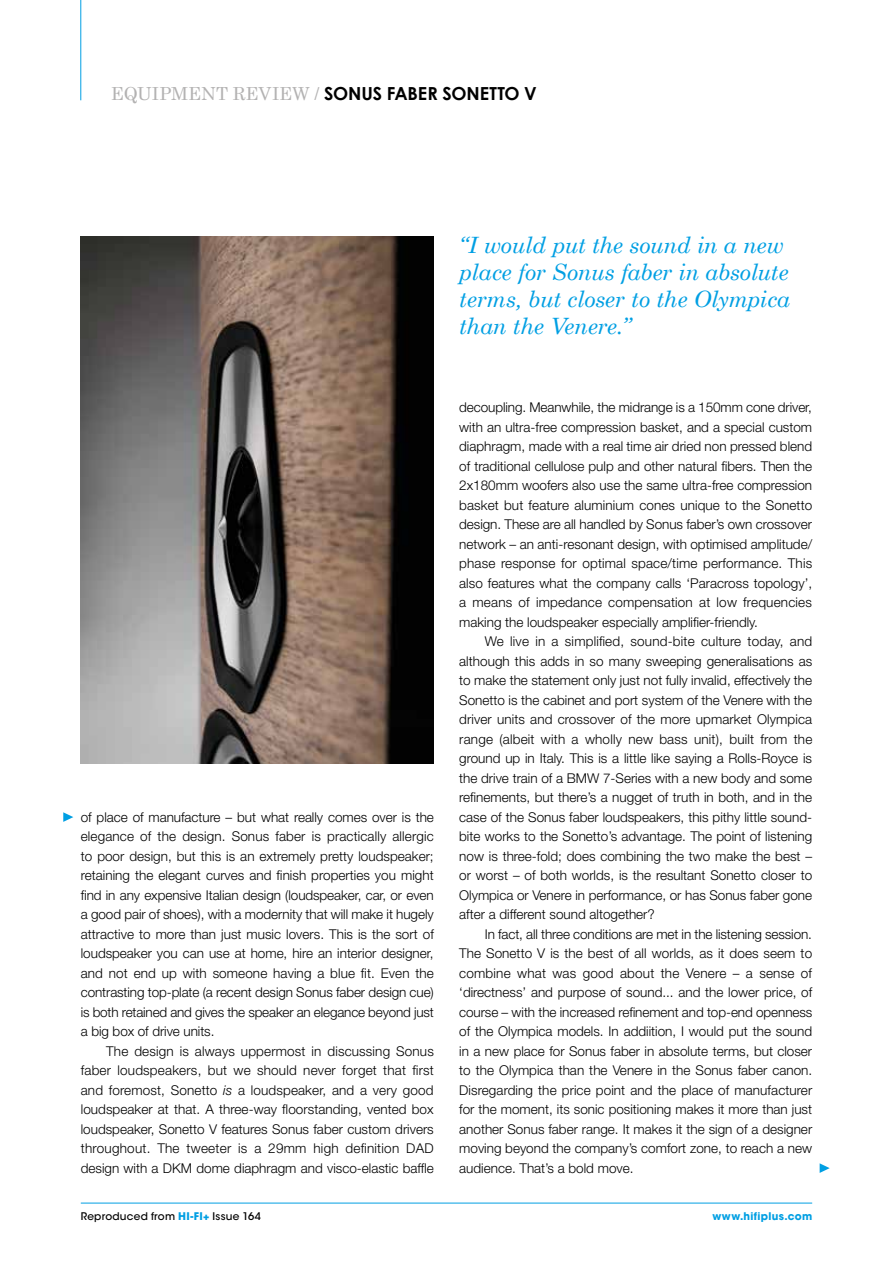
<style>
.page{position:relative;width:893px;height:1263px;background:#fff}
.page>*{position:absolute;margin:0;border:0;box-sizing:border-box;transform-origin:0 0}
.t1{font:italic 22.5px/27px "Century Schoolbook";letter-spacing:-.015em;color:#009fe3}
.t2{font:700 18px "Century Gothic";letter-spacing:-.005em;color:#000}
.t3{font:300 13.5px/19.5px "Helvetica Neue LT Std";color:#000;text-align:justify}
.t4{font:500 10.5px "ITC Avant Garde Std";letter-spacing:.02em;color:#000}
.t5{font:700 10.5px "ITC Avant Garde Std";letter-spacing:.03em;color:#009fe3}
.s1{font-family:"Century Schoolbook";font-weight:400;color:#b3b2b2}
.s2{font-style:italic}
.s3{font-weight:700;color:#009fe3}
</style>
<div class="page">
<hr style="left:81px;top:1203px;width:731px;height:1px;background:#009fe3">
<img style="left:80px;top:237px;width:354px;height:526px">
<svg style="left:63px;top:812px;width:10px;height:10px"></svg>
<svg style="left:820px;top:1163px;width:10px;height:10px"></svg>
<hr style="left:80px;top:0;width:1px;height:100px;background:#009fe3">
<h2 class="t2" style="left:111px;top:82px;width:427px"><span class="s1">EQUIPMENT REVIEW /</span> SONUS FABER SONETTO V</h2>
<h1 class="t1" style="left:459px;top:231px;width:332px">“I would put the sound in a new place for Sonus faber in absolute terms, but closer to the Olympica than the Venere.”</h1>
<p class="t3" style="left:81px;top:807px;width:355px">of place of manufacture – but what really comes over is the elegance of the design. Sonus faber is practically allergic to poor design, but this is an extremely pretty loudspeaker; retaining the elegant curves and finish properties you might find in any expensive Italian design (loudspeaker, car, or even a good pair of shoes), with a modernity that will make it hugely attractive to more than just music lovers. This is the sort of loudspeaker you can use at home, hire an interior designer, and not end up with someone having a blue fit. Even the contrasting top-plate (a recent design Sonus faber design cue) is both retained and gives the speaker an elegance beyond just a big box of drive units.</p>
<p class="t3" style="left:81px;top:1041px;width:355px;text-indent:26px">The design is always uppermost in discussing Sonus faber loudspeakers, but we should never forget that first and foremost, Sonetto <span class="s2">is</span> a loudspeaker, and a very good loudspeaker at that. A three-way floorstanding, vented box loudspeaker, Sonetto V features Sonus faber custom drivers throughout. The tweeter is a 29mm high definition DAD design with a DKM dome diaphragm and visco-elastic baffle</p>
<p class="t3" style="left:459px;top:397px;width:355px">decoupling. Meanwhile, the midrange is a 150mm cone driver, with an ultra-free compression basket, and a special custom diaphragm, made with a real time air dried non pressed blend of traditional cellulose pulp and other natural fibers. Then the 2x180mm woofers also use the same ultra-free compression basket but feature aluminium cones unique to the Sonetto design. These are all handled by Sonus faber’s own crossover network – an anti-resonant design, with optimised amplitude/ phase response for optimal space/time performance. This also features what the company calls ‘Paracross topology’, a means of impedance compensation at low frequencies making the loudspeaker especially amplifier‑friendly.</p>
<p class="t3" style="left:459px;top:631px;width:355px;text-indent:26px">We live in a simplified, sound-bite culture today, and although this adds in so many sweeping generalisations as to make the statement only just not fully invalid, effectively the Sonetto is the cabinet and port system of the Venere with the driver units and crossover of the more upmarket Olympica range (albeit with a wholly new bass unit), built from the ground up in Italy. This is a little like saying a Rolls-Royce is the drive train of a BMW 7-Series with a new body and some refinements, but there’s a nugget of truth in both, and in the case of the Sonus faber loudspeakers, this pithy little sound&shy;bite works to the Sonetto’s advantage. The point of listening now is three-fold; does combining the two make the best – or worst – of both worlds, is the resultant Sonetto closer to Olympica or Venere in performance, or has Sonus faber gone after a different sound altogether?</p>
<p class="t3" style="left:459px;top:924px;width:355px;text-indent:26px">In fact, all three conditions are met in the listening session.<br>The Sonetto V is the best of all worlds, as it does seem to combine what was good about the Venere – a sense of ‘directness’ and purpose of sound... and the lower price, of course – with the increased refinement and top-end openness of the Olympica models. In addiition, I would put the sound in a new place for Sonus faber in absolute terms, but closer to the Olympica than the Venere in the Sonus faber canon.<br>Disregarding the price point and the place of manufacturer for the moment, its sonic positioning makes it more than just another Sonus faber range. It makes it the sign of a designer moving beyond the company’s comfort zone, to reach a new audience. That’s a bold move.</p>
<p class="t4" style="left:81px;top:1210px;width:182px">Reproduced from <span class="s3">HI-FI+</span> Issue 164</p>
<p class="t5" style="left:712px;top:1210px;width:101px">www.hifiplus.com</p>
</div>
